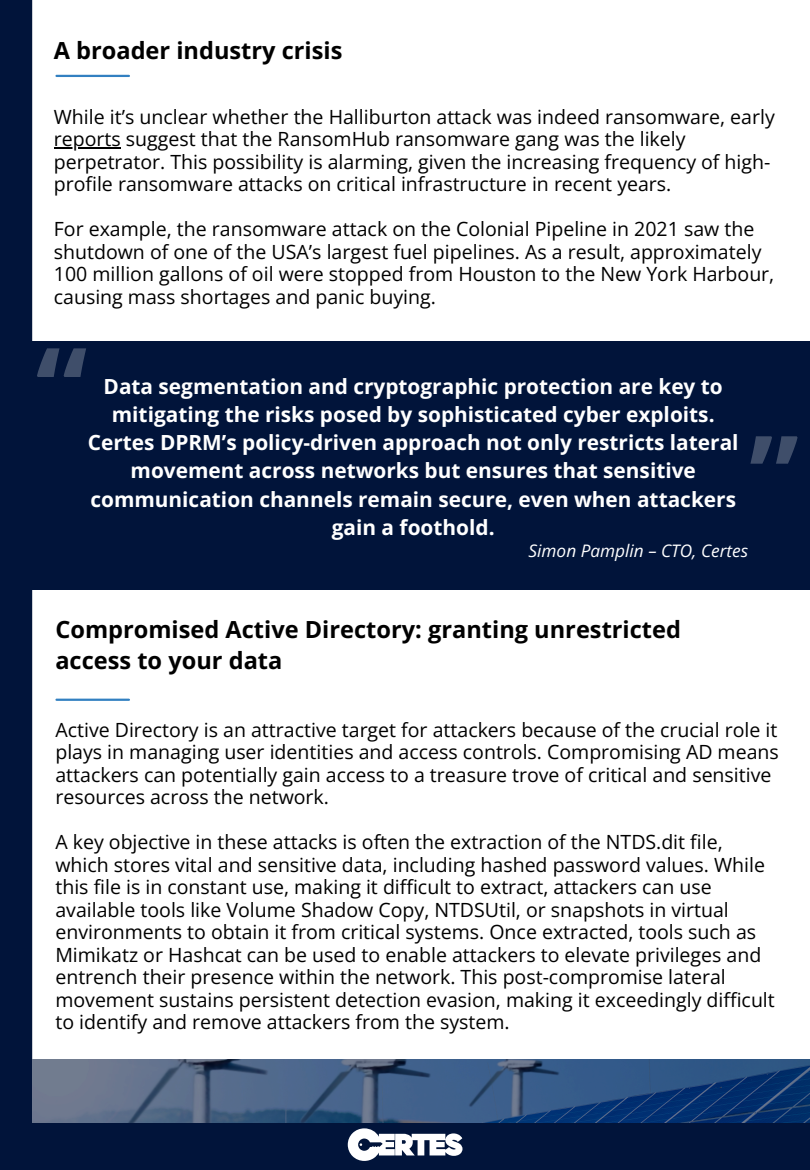
<style>
.page{position:relative;width:810px;height:1170px;background:#fff}
.page>*{position:absolute;margin:0;border:0;box-sizing:border-box;transform-origin:0 0}
.t1{font:700 117px "Open Sans";color:#fff}
.t2{font:700 112.05px "Open Sans";color:#fff}
.t3{font:700 23.55px/31.5px "Open Sans";color:#000}
.t4{font:700 20.85px/28.2px "Open Sans";color:#fff;text-align:center}
.t5{font:19.5px/22.5px "Open Sans";color:#000}
.t6{font:italic 17.25px "Open Sans";color:#fff}
</style>
<div class="page">
<div style="left:0;top:1123px;width:810px;height:47px;background:#01143a"></div>
<div style="left:64px;top:341px;width:746px;height:248px;background:#01143a"></div>
<svg style="left:348px;top:1128px;width:115px;height:33px"></svg>
<svg style="left:0;top:0;width:64px;height:1123px;fill:#01143a"></svg>
<hr style="left:57px;top:75px;width:72px;height:2px;background:#3280c1">
<hr style="left:57px;top:699px;width:72px;height:2px;background:#3280c1">
<hr style="left:54px;top:147px;width:67px;height:1px;background:#000">
<svg style="left:24px;top:1059px;width:786px;height:64px;background:#3b5880"></svg>
<p class="t3" style="left:54px;top:34px;width:290px">A broader industry crisis</p>
<h2 class="t5" style="left:54px;top:105px;width:722px">While it’s unclear whether the Halliburton attack was indeed ransomware, early</h2>
<p class="t5" style="left:54px;top:127px;width:718px">reports suggest that the RansomHub ransomware gang was the likely perpetrator. This possibility is alarming, given the increasing frequency of high&shy;profile ransomware attacks on critical infrastructure in recent years.</p>
<p class="t5" style="left:54px;top:217px;width:702px">For example, the ransomware attack on the Colonial Pipeline in 2021 saw the</p>
<p class="t5" style="left:54px;top:240px;width:722px">shutdown of one of the USA’s largest fuel pipelines. As a result, approximately<br>100 million gallons of oil were stopped from Houston to the New York Harbour, causing mass shortages and panic buying.</p>
<h1 class="t1" style="left:36px;top:307px;width:53px">“</h1>
<h3 class="t4" style="left:88px;top:372px;width:652px">Data segmentation and cryptographic protection are key to mitigating the risks posed by sophisticated cyber exploits.<br>Certes DPRM’s policy-driven approach not only restricts lateral movement across networks but ensures that sensitive communication channels remain secure, even when attackers gain a foothold.</h3>
<p class="t6" style="left:529px;top:538px;width:221px">Simon Pamplin – CTO, Certes</p>
<h2 class="t2" style="left:749px;top:397px;width:51px">”</h2>
<h1 class="t3" style="left:55px;top:613px;width:627px">Compromised Active Directory: granting unrestricted access to your data</h1>
<h3 class="t5" style="left:55px;top:718px;width:725px">Active Directory is an attractive target for attackers because of the crucial role it plays in managing user identities and access controls. Compromising AD means attackers can potentially gain access to a treasure trove of critical and sensitive resources across the network.</h3>
<h3 class="t5" style="left:55px;top:830px;width:721px">A key objective in these attacks is often the extraction of the NTDS.dit file, which stores vital and sensitive data, including hashed password values. While this file is in constant use, making it difficult to extract, attackers can use available tools like Volume Shadow Copy, NTDSUtil, or snapshots in virtual environments to obtain it from critical systems. Once extracted, tools such as Mimikatz or Hashcat can be used to enable attackers to elevate privileges and entrench their presence within the network. This post-compromise lateral movement sustains persistent detection evasion, making it exceedingly difficult to identify and remove attackers from the system.</h3>
</div>
